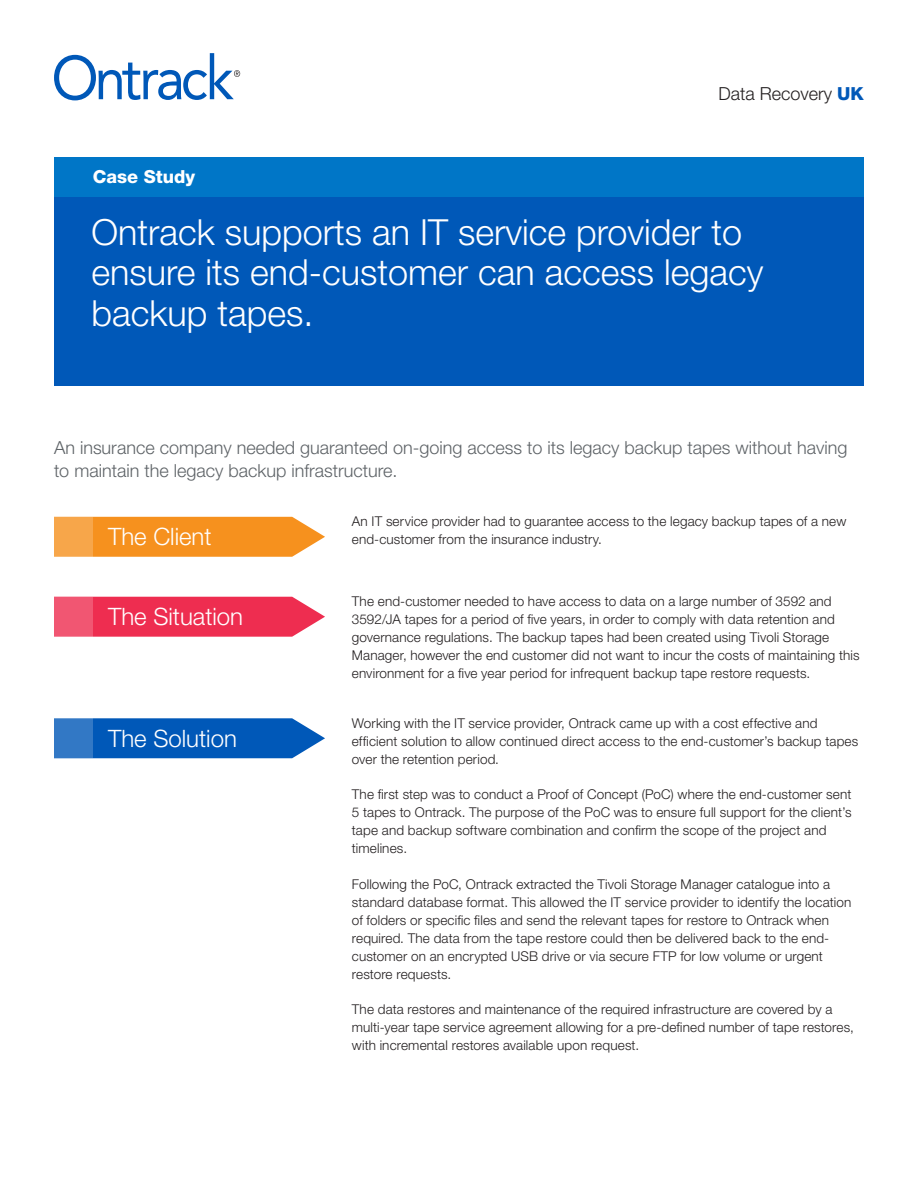
<style>
.page{position:relative;width:918px;height:1188px;background:#fff}
.page>*{position:absolute;margin:0;border:0;box-sizing:border-box;transform-origin:0 0}
.Headline{font:300 36px/40.5px "Helvetica Neue LT Std";color:#fff}
.Subhead_1{font:300 24px "Helvetica Neue LT Std";color:#fff}
.Subhead_1-2{font:300 18px/22.5px "Helvetica Neue LT Std";color:#5e6367}
.t1{font:300 18px "Helvetica Neue LT Std";color:#231f20}
.Subject_Identifier{font:800 18px "Helvetica Neue LT Std";color:#fff}
.Body{font:300 13.5px/18px "Helvetica Neue LT Std";letter-spacing:.01em;color:#231f20}
.s1{font-weight:800;color:#0058b8}
</style>
<div class="page">
<svg style="left:54px;top:53px;width:186px;height:47px"></svg>
<div style="left:54px;top:197px;width:810px;height:189px;background:#0058b8"></div>
<div style="left:54px;top:157px;width:810px;height:40px;background:#0076c7"></div>
<svg style="left:93px;top:597px;width:232px;height:40px;background:#ef3c5d"></svg>
<div style="left:54px;top:597px;width:39px;height:40px;background:#f15672"></div>
<svg style="left:93px;top:517px;width:232px;height:40px;background:#f6992e"></svg>
<div style="left:54px;top:517px;width:39px;height:40px;background:#f7a64a"></div>
<svg style="left:93px;top:718px;width:232px;height:40px;background:#1364bd"></svg>
<div style="left:54px;top:718px;width:39px;height:40px;background:#3278c5"></div>
<p class="Subject_Identifier" style="left:93px;top:166px;width:104px">Case Study</p>
<h3 class="t1" style="left:719px;top:83px;width:147px">Data Recovery <span class="s1">UK</span></h3>
<p class="Headline" style="left:91px;top:211px;width:674px">Ontrack supports an IT service provider to ensure its end-customer can access legacy backup tapes.</p>
<p class="Subhead_1-2" style="left:54px;top:436px;width:795px">An insurance company needed guaranteed on-going access to its legacy backup tapes without having to maintain the legacy backup infrastructure.</p>
<p class="Subhead_1" style="left:108px;top:522px;width:105px">The Client</p>
<p class="Body" style="left:352px;top:512px;width:496px">An IT service provider had to guarantee access to the legacy backup tapes of a new end-customer from the insurance industry.</p>
<p class="Subhead_1" style="left:108px;top:602px;width:137px">The Situation</p>
<p class="Body" style="left:352px;top:592px;width:509px">The end-customer needed to have access to data on a large number of 3592 and 3592/JA tapes for a period of five years, in order to comply with data retention and governance regulations. The backup tapes had been created using Tivoli Storage Manager, however the end customer did not want to incur the costs of maintaining this environment for a five year period for infrequent backup tape restore requests.</p>
<p class="Subhead_1" style="left:108px;top:724px;width:130px">The Solution</p>
<p class="Body" style="left:352px;top:714px;width:508px">Working with the IT service provider, Ontrack came up with a cost effective and efficient solution to allow continued direct access to the end-customer’s backup tapes over the retention period.</p>
<p class="Body" style="left:352px;top:785px;width:501px">The first step was to conduct a Proof of Concept (PoC) where the end-customer sent 5 tapes to Ontrack. The purpose of the PoC was to ensure full support for the client’s tape and backup software combination and confirm the scope of the project and timelines.</p>
<p class="Body" style="left:352px;top:874px;width:501px">Following the PoC, Ontrack extracted the Tivoli Storage Manager catalogue into a standard database format. This allowed the IT service provider to identify the location of folders or specific files and send the relevant tapes for restore to Ontrack when required. The data from the tape restore could then be delivered back to the end&shy;customer on an encrypted USB drive or via secure FTP for low volume or urgent restore requests.</p>
<p class="Body" style="left:352px;top:1000px;width:504px">The data restores and maintenance of the required infrastructure are covered by a multi-year tape service agreement allowing for a pre-defined number of tape restores, with incremental restores available upon request.</p>
</div>
